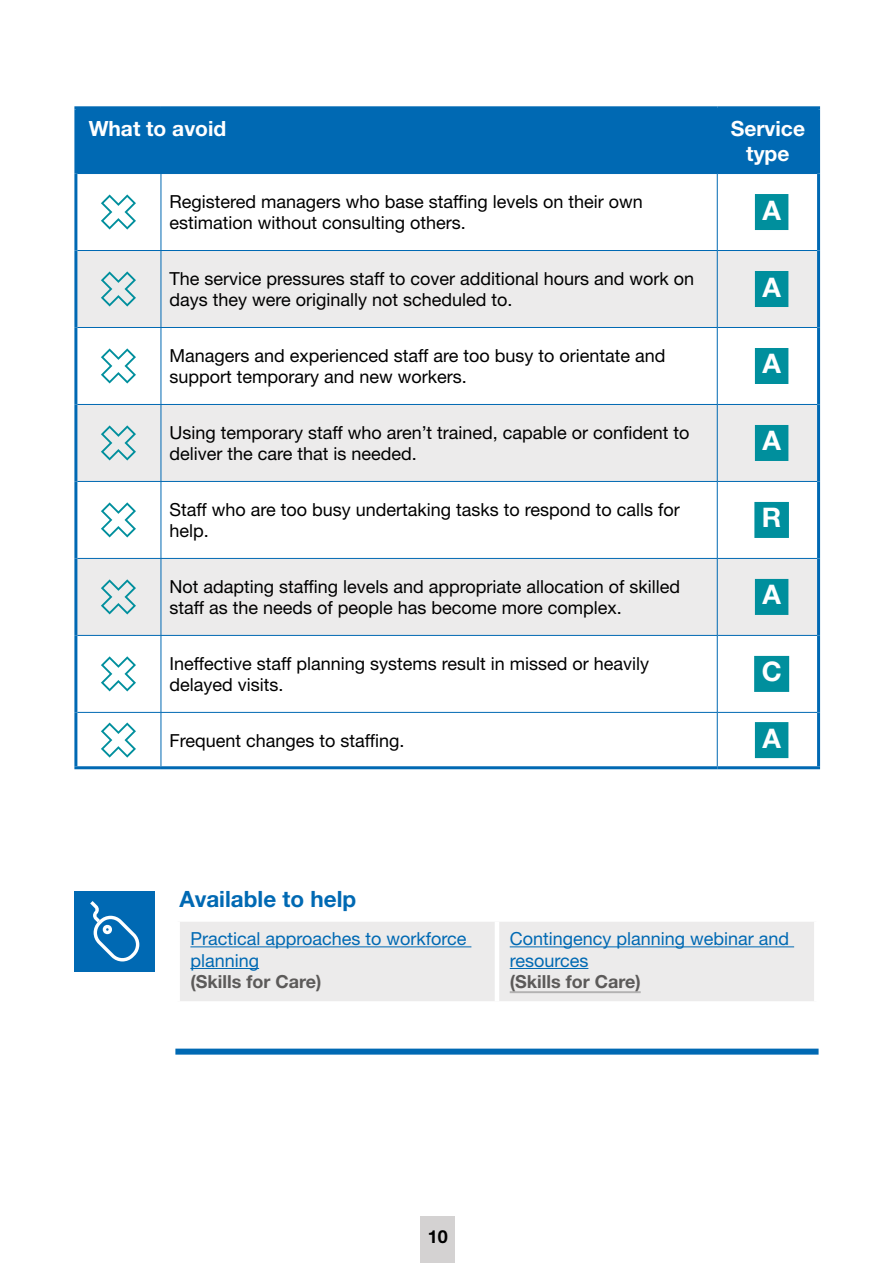
<style>
.page{position:relative;width:893px;height:1263px;background:#fff}
.page>*{position:absolute;margin:0;border:0;box-sizing:border-box;transform-origin:0 0}
.t1{font:700 27px "Helvetica Neue LT Std";color:#fff}
.t2{font:700 22.5px "Helvetica Neue LT Std";color:#0069b3}
.t3{font:700 21px/25.2px "Helvetica Neue LT Std";color:#fff;text-align:center}
.t4{font:18px/21.6px "Helvetica Neue LT Std";color:#000}
.t5{font:18px/21.6px "Helvetica Neue LT Std";color:#0069b3}
.t6{font:700 18px "Helvetica Neue LT Std";color:#5c5a59}
.t7{font:700 18px "Helvetica Neue LT Std";color:#000}
</style>
<div class="page">
<div style="left:421px;top:1216px;width:34px;height:47px;background:#d4d2d2"></div>
<div style="left:77px;top:109px;width:740px;height:64px;background:#0069b3"></div>
<svg style="left:77px;top:251px;width:740px;height:384px;fill:#ecebeb"></svg>
<hr style="left:74px;top:766px;width:87px;height:3px;background:#0069b3">
<hr style="left:161px;top:766px;width:556px;height:3px;background:#0069b3">
<hr style="left:717px;top:766px;width:103px;height:3px;background:#0069b3">
<hr style="left:717px;top:109px;width:1px;height:64px;background:#0069b3">
<hr style="left:77px;top:173px;width:84px;height:1px;background:#0069b3">
<hr style="left:161px;top:173px;width:556px;height:1px;background:#0069b3">
<hr style="left:161px;top:174px;width:1px;height:76px;background:#0069b3">
<hr style="left:717px;top:173px;width:100px;height:1px;background:#0069b3">
<hr style="left:717px;top:174px;width:1px;height:76px;background:#0069b3">
<hr style="left:77px;top:250px;width:84px;height:1px;background:#0069b3">
<hr style="left:161px;top:250px;width:556px;height:1px;background:#0069b3">
<hr style="left:161px;top:251px;width:1px;height:76px;background:#0069b3">
<hr style="left:717px;top:250px;width:100px;height:1px;background:#0069b3">
<hr style="left:717px;top:251px;width:1px;height:76px;background:#0069b3">
<hr style="left:77px;top:327px;width:84px;height:1px;background:#0069b3">
<hr style="left:161px;top:327px;width:556px;height:1px;background:#0069b3">
<hr style="left:161px;top:328px;width:1px;height:76px;background:#0069b3">
<hr style="left:717px;top:327px;width:100px;height:1px;background:#0069b3">
<hr style="left:717px;top:328px;width:1px;height:76px;background:#0069b3">
<hr style="left:77px;top:404px;width:84px;height:1px;background:#0069b3">
<hr style="left:161px;top:404px;width:556px;height:1px;background:#0069b3">
<hr style="left:161px;top:405px;width:1px;height:76px;background:#0069b3">
<hr style="left:717px;top:404px;width:100px;height:1px;background:#0069b3">
<hr style="left:717px;top:405px;width:1px;height:76px;background:#0069b3">
<hr style="left:77px;top:481px;width:84px;height:1px;background:#0069b3">
<hr style="left:161px;top:481px;width:556px;height:1px;background:#0069b3">
<hr style="left:161px;top:482px;width:1px;height:76px;background:#0069b3">
<hr style="left:717px;top:481px;width:100px;height:1px;background:#0069b3">
<hr style="left:717px;top:482px;width:1px;height:76px;background:#0069b3">
<hr style="left:77px;top:558px;width:84px;height:1px;background:#0069b3">
<hr style="left:161px;top:558px;width:556px;height:1px;background:#0069b3">
<hr style="left:161px;top:559px;width:1px;height:76px;background:#0069b3">
<hr style="left:717px;top:558px;width:100px;height:1px;background:#0069b3">
<hr style="left:717px;top:559px;width:1px;height:76px;background:#0069b3">
<hr style="left:77px;top:635px;width:84px;height:1px;background:#0069b3">
<hr style="left:161px;top:635px;width:556px;height:1px;background:#0069b3">
<hr style="left:161px;top:636px;width:1px;height:76px;background:#0069b3">
<hr style="left:717px;top:635px;width:100px;height:1px;background:#0069b3">
<hr style="left:717px;top:636px;width:1px;height:76px;background:#0069b3">
<hr style="left:77px;top:712px;width:84px;height:1px;background:#0069b3">
<hr style="left:161px;top:712px;width:556px;height:1px;background:#0069b3">
<hr style="left:161px;top:713px;width:1px;height:53px;background:#0069b3">
<hr style="left:717px;top:712px;width:100px;height:1px;background:#0069b3">
<hr style="left:717px;top:713px;width:1px;height:53px;background:#0069b3">
<hr style="left:74px;top:106px;width:87px;height:3px;background:#0069b3">
<hr style="left:74px;top:109px;width:3px;height:65px;background:#0069b3">
<hr style="left:161px;top:106px;width:556px;height:3px;background:#0069b3">
<hr style="left:717px;top:106px;width:103px;height:3px;background:#0069b3">
<hr style="left:817px;top:109px;width:3px;height:65px;background:#0069b3">
<hr style="left:74px;top:174px;width:3px;height:76px;background:#0069b3">
<hr style="left:817px;top:174px;width:3px;height:76px;background:#0069b3">
<hr style="left:74px;top:250px;width:3px;height:77px;background:#0069b3">
<hr style="left:817px;top:250px;width:3px;height:77px;background:#0069b3">
<hr style="left:74px;top:327px;width:3px;height:77px;background:#0069b3">
<hr style="left:817px;top:327px;width:3px;height:77px;background:#0069b3">
<hr style="left:74px;top:404px;width:3px;height:77px;background:#0069b3">
<hr style="left:817px;top:404px;width:3px;height:77px;background:#0069b3">
<hr style="left:74px;top:481px;width:3px;height:77px;background:#0069b3">
<hr style="left:817px;top:481px;width:3px;height:77px;background:#0069b3">
<hr style="left:74px;top:558px;width:3px;height:77px;background:#0069b3">
<hr style="left:817px;top:558px;width:3px;height:77px;background:#0069b3">
<hr style="left:74px;top:635px;width:3px;height:77px;background:#0069b3">
<hr style="left:817px;top:635px;width:3px;height:77px;background:#0069b3">
<hr style="left:74px;top:712px;width:3px;height:54px;background:#0069b3">
<hr style="left:817px;top:712px;width:3px;height:54px;background:#0069b3">
<svg style="left:101px;top:194px;width:35px;height:36px"></svg>
<div style="left:755px;top:194px;width:33px;height:36px;background:#008f9d"></div>
<svg style="left:101px;top:271px;width:35px;height:36px"></svg>
<div style="left:755px;top:271px;width:33px;height:36px;background:#008f9d"></div>
<svg style="left:101px;top:348px;width:35px;height:35px"></svg>
<div style="left:755px;top:348px;width:33px;height:36px;background:#008f9d"></div>
<svg style="left:101px;top:425px;width:35px;height:35px"></svg>
<div style="left:755px;top:425px;width:33px;height:36px;background:#008f9d"></div>
<svg style="left:101px;top:502px;width:35px;height:35px"></svg>
<div style="left:754px;top:502px;width:35px;height:36px;background:#008f9d"></div>
<svg style="left:101px;top:579px;width:35px;height:35px"></svg>
<div style="left:755px;top:579px;width:33px;height:36px;background:#008f9d"></div>
<svg style="left:101px;top:656px;width:35px;height:35px"></svg>
<div style="left:754px;top:656px;width:35px;height:36px;background:#008f9d"></div>
<svg style="left:101px;top:722px;width:35px;height:36px"></svg>
<div style="left:755px;top:722px;width:33px;height:36px;background:#008f9d"></div>
<div style="left:180px;top:922px;width:634px;height:79px;background:#ecebeb"></div>
<hr style="left:495px;top:922px;width:4px;height:79px;background:#fff">
<hr style="left:190px;top:946px;width:281px;height:1px;background:#0069b3">
<hr style="left:190px;top:968px;width:69px;height:1px;background:#0069b3">
<hr style="left:510px;top:946px;width:284px;height:1px;background:#0069b3">
<hr style="left:510px;top:968px;width:78px;height:1px;background:#0069b3">
<hr style="left:510px;top:991px;width:131px;height:2px;background:#b3b2b2">
<div style="left:74px;top:891px;width:81px;height:80px;background:#0069b3"></div>
<svg style="left:90px;top:901px;width:49px;height:60px"></svg>
<div style="left:175px;top:1048px;width:644px;height:6px;background:#0069b3"></div>
<p class="t3" style="left:89px;top:115px;width:139px">What to avoid</p>
<p class="t3" style="left:731px;top:115px;width:76px">Service type</p>
<p class="t4" style="left:169px;top:190px;width:475px">Registered managers who base staffing levels on their own estimation without consulting others.</p>
<h1 class="t1" style="left:762px;top:193px;width:20px">A</h1>
<p class="t4" style="left:169px;top:267px;width:526px">The service pressures staff to cover additional hours and work on days they were originally not scheduled to.</p>
<h1 class="t1" style="left:762px;top:270px;width:20px">A</h1>
<p class="t4" style="left:169px;top:344px;width:498px">Managers and experienced staff are too busy to orientate and support temporary and new workers.</p>
<h1 class="t1" style="left:762px;top:347px;width:20px">A</h1>
<p class="t4" style="left:169px;top:421px;width:522px">Using temporary staff who aren’t trained, capable or confident to deliver the care that is needed.</p>
<h1 class="t1" style="left:762px;top:424px;width:20px">A</h1>
<p class="t4" style="left:169px;top:498px;width:512px">Staff who are too busy undertaking tasks to respond to calls for help.</p>
<h1 class="t1" style="left:762px;top:501px;width:21px">R</h1>
<p class="t4" style="left:169px;top:575px;width:512px">Not adapting staffing levels and appropriate allocation of skilled staff as the needs of people has become more complex.</p>
<h1 class="t1" style="left:762px;top:578px;width:20px">A</h1>
<p class="t4" style="left:169px;top:652px;width:481px">Ineffective staff planning systems result in missed or heavily delayed visits.</p>
<h1 class="t1" style="left:762px;top:655px;width:22px">C</h1>
<p class="t4" style="left:169px;top:729px;width:237px">Frequent changes to staffing.</p>
<h1 class="t1" style="left:762px;top:721px;width:20px">A</h1>
<p class="t2" style="left:180px;top:885px;width:178px">Available to help</p>
<p class="t5" style="left:190px;top:928px;width:277px">Practical approaches to workforce planning</p>
<p class="t6" style="left:190px;top:971px;width:132px">(Skills for Care)</p>
<p class="t5" style="left:510px;top:928px;width:281px">Contingency planning webinar and resources</p>
<p class="t6" style="left:510px;top:970px;width:132px">(Skills for Care)</p>
<p class="t7" style="left:428px;top:1225px;width:22px">10</p>
</div>
